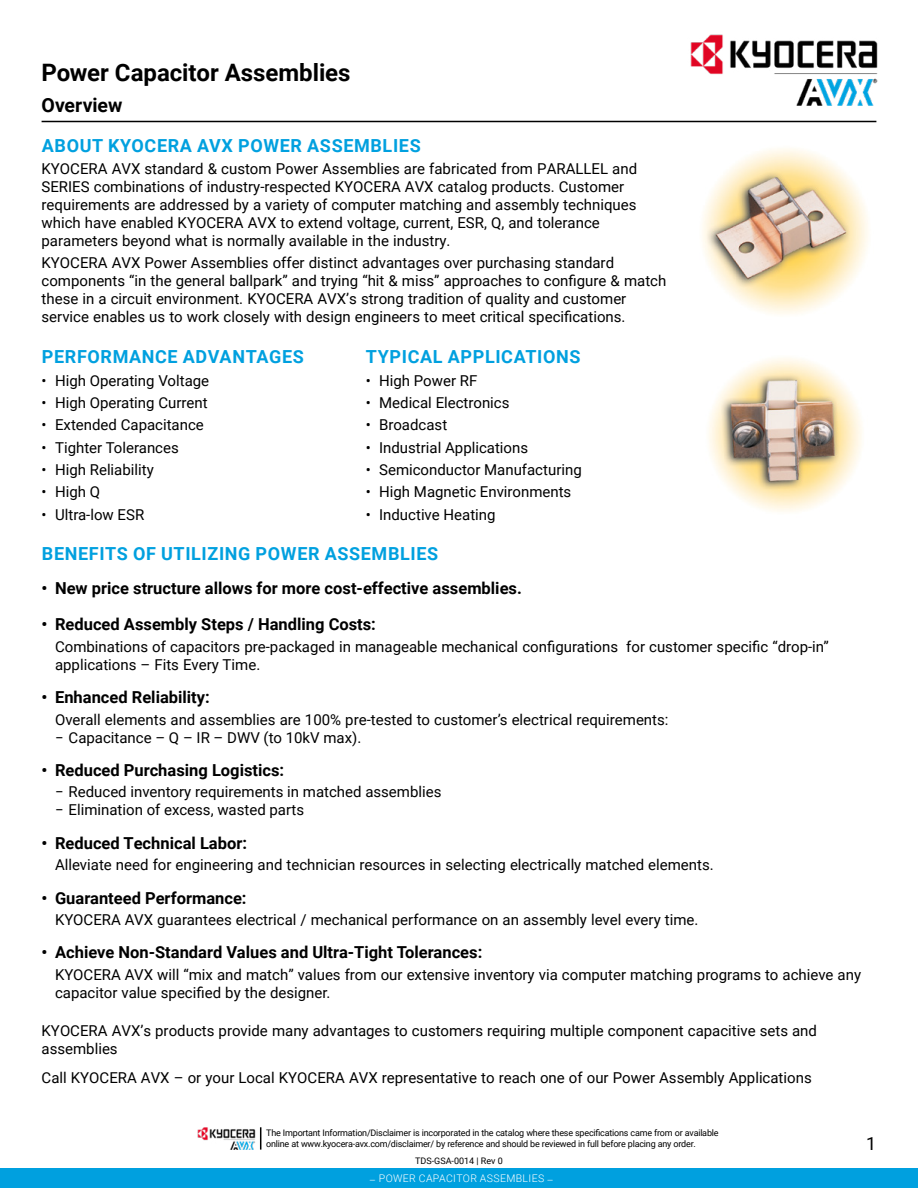
<style>
.page{position:relative;width:918px;height:1188px;background:#fff}
.page>*{position:absolute;margin:0;border:0;box-sizing:border-box;transform-origin:0 0}
.t1{font:700 24px "Roboto";color:#000}
.t2{font:700 19.5px "Roboto";color:#000}
.t3{font:700 18px "Roboto";letter-spacing:.035em;color:#00a0df}
.t4{font:18px "Roboto";color:#000}
.t5{font:700 16.5px "Roboto";color:#000}
.t6{font:15px/18px "Roboto";color:#000}
.t7{font:300 10.5px "Roboto";letter-spacing:.035em;color:#fff}
.t8{font:9px/10.8px "Roboto";letter-spacing:-.025em;color:#000}
.t9{font:9px "Roboto";color:#000}
</style>
<div class="page">
<hr style="left:42px;top:121px;width:834px;height:1px;background:#000">
<img style="left:702px;top:148px;width:166px;height:166px">
<img style="left:709px;top:358px;width:153px;height:154px">
<img style="left:669px;top:34px;width:209px;height:87px">
<div style="left:0;top:1169px;width:918px;height:19px;background:#00a0df"></div>
<img style="left:198px;top:1127px;width:57px;height:23px">
<svg style="left:260px;top:1127px;width:1px;height:23px"></svg>
<h1 class="t1" style="left:42px;top:56px;width:310px">Power Capacitor Assemblies</h1>
<h2 class="t2" style="left:42px;top:92px;width:82px">Overview</h2>
<p class="t3" style="left:42px;top:133px;width:380px">ABOUT KYOCERA AVX POWER ASSEMBLIES</p>
<p class="t6" style="left:42px;top:159px;width:597px">KYOCERA AVX standard &amp; custom Power Assemblies are fabricated from PARALLEL and SERIES combinations of industry-respected KYOCERA AVX catalog products. Customer requirements are addressed by a variety of computer matching and assembly techniques which have enabled KYOCERA AVX to extend voltage, current, ESR, Q, and tolerance parameters beyond what is normally available in the industry.</p>
<p class="t6" style="left:42px;top:253px;width:626px">KYOCERA AVX Power Assemblies offer distinct advantages over purchasing standard components “in the general ballpark” and trying “hit &amp; miss” approaches to configure &amp; match these in a circuit environment. KYOCERA AVX’s strong tradition of quality and customer service enables us to work closely with design engineers to meet critical specifications.</p>
<p class="t3" style="left:42px;top:344px;width:263px">PERFORMANCE ADVANTAGES</p>
<p class="t6" style="left:42px;top:371px;width:169px">• High Operating Voltage</p>
<p class="t6" style="left:42px;top:393px;width:168px">• High Operating Current</p>
<p class="t6" style="left:42px;top:415px;width:164px">• Extended Capacitance</p>
<p class="t6" style="left:42px;top:438px;width:139px">• Tighter Tolerances</p>
<p class="t6" style="left:42px;top:460px;width:114px">• High Reliability</p>
<p class="t6" style="left:42px;top:482px;width:60px">• High Q</p>
<p class="t6" style="left:42px;top:505px;width:104px">• Ultra-low ESR</p>
<p class="t3" style="left:366px;top:344px;width:216px">TYPICAL APPLICATIONS</p>
<p class="t6" style="left:366px;top:371px;width:113px">• High Power RF</p>
<p class="t6" style="left:366px;top:393px;width:145px">• Medical Electronics</p>
<p class="t6" style="left:366px;top:415px;width:83px">• Broadcast</p>
<p class="t6" style="left:366px;top:438px;width:164px">• Industrial Applications</p>
<p class="t6" style="left:366px;top:460px;width:218px">• Semiconductor Manufacturing</p>
<p class="t6" style="left:366px;top:482px;width:207px">• High Magnetic Environments</p>
<p class="t6" style="left:366px;top:505px;width:131px">• Inductive Heating</p>
<p class="t3" style="left:42px;top:541px;width:398px">BENEFITS OF UTILIZING POWER ASSEMBLIES</p>
<p class="t5" style="left:42px;top:576px;width:482px">• New price structure allows for more cost-effective assemblies.</p>
<p class="t5" style="left:42px;top:613px;width:336px">• Reduced Assembly Steps / Handling Costs:</p>
<p class="t6" style="left:55px;top:637px;width:775px">Combinations of capacitors pre-packaged in manageable mechanical configurations for customer specific “drop-in” applications – Fits Every Time.</p>
<p class="t5" style="left:42px;top:686px;width:170px">• Enhanced Reliability:</p>
<p class="t6" style="left:55px;top:710px;width:615px">Overall elements and assemblies are 100% pre-tested to customer’s electrical requirements: − Capacitance – Q – IR – DWV (to 10kV max).</p>
<p class="t5" style="left:42px;top:759px;width:244px">• Reduced Purchasing Logistics:</p>
<p class="t6" style="left:55px;top:783px;width:388px">− Reduced inventory requirements in matched assemblies − Elimination of excess, wasted parts</p>
<p class="t5" style="left:42px;top:831px;width:207px">• Reduced Technical Labor:</p>
<p class="t6" style="left:55px;top:855px;width:660px">Alleviate need for engineering and technician resources in selecting electrically matched elements.</p>
<p class="t5" style="left:42px;top:886px;width:207px">• Guaranteed Performance:</p>
<p class="t6" style="left:55px;top:910px;width:645px">KYOCERA AVX guarantees electrical / mechanical performance on an assembly level every time.</p>
<p class="t5" style="left:42px;top:941px;width:442px">• Achieve Non-Standard Values and Ultra-Tight Tolerances:</p>
<p class="t6" style="left:55px;top:965px;width:808px">KYOCERA AVX will “mix and match” values from our extensive inventory via computer matching programs to achieve any capacitor value specified by the designer.</p>
<p class="t6" style="left:42px;top:1021px;width:777px">KYOCERA AVX’s products provide many advantages to customers requiring multiple component capacitive sets and assemblies</p>
<p class="t6" style="left:42px;top:1069px;width:772px">Call KYOCERA AVX – or your Local KYOCERA AVX representative to reach one of our Power Assembly Applications</p>
<p class="t8" style="left:266px;top:1127px;width:454px">The Important Information/Disclaimer is incorporated in the catalog where these specifications came from or available online at www.kyocera-avx.com/disclaimer/ by reference and should be reviewed in full before placing any order.</p>
<p class="t9" style="left:415px;top:1155px;width:89px">TDS-GSA-0014 | Rev 0</p>
<p class="t7" style="left:369px;top:1171px;width:186px">– POWER CAPACITOR ASSEMBLIES –</p>
<p class="t4" style="left:866px;top:1131px;width:12px">1</p>
</div>
